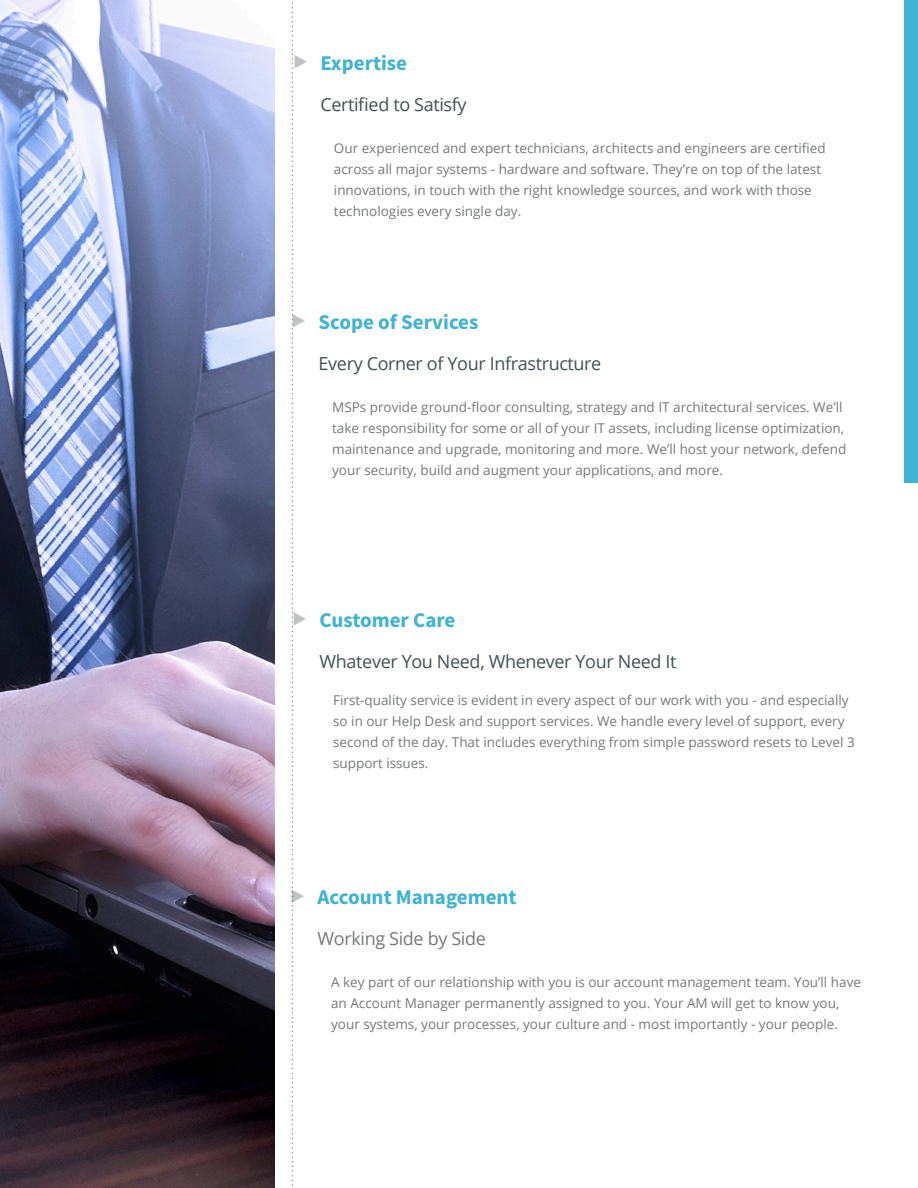
<style>
.page{position:relative;width:918px;height:1188px;background:#fff}
.page>*{position:absolute;margin:0;border:0;box-sizing:border-box;transform-origin:0 0}
.t1{font:700 21px "Source Sans Pro";color:#40b2d3}
.t2{font:18px "Open Sans";letter-spacing:-.02em;color:#3f5255}
.t3{font:18px "Open Sans";letter-spacing:-.02em;color:#77787c}
.t4{font:13.5px/21px "Open Sans";color:#76787b}
.t5{font:13.5px/21px "Open Sans";color:#77787c}
</style>
<div class="page">
<div style="left:904px;top:0;width:14px;height:483px;background:#40b2d3"></div>
<img style="left:0;top:0;width:274px;height:1188px">
<svg style="left:292px;top:2px;width:15px;height:1184px"></svg>
<p class="t1" style="left:320px;top:49px;width:88px">Expertise</p>
<p class="t2" style="left:320px;top:92px;width:148px">Certified to Satisfy</p>
<p class="t4" style="left:334px;top:137px;width:493px">Our experienced and expert technicians, architects and engineers are certified across all major systems - hardware and software. They’re on top of the latest innovations, in touch with the right knowledge sources, and work with those technologies every single day.</p>
<p class="t1" style="left:319px;top:308px;width:161px">Scope of Services</p>
<p class="t2" style="left:319px;top:351px;width:284px">Every Corner of Your Infrastructure</p>
<p class="t4" style="left:332px;top:396px;width:516px">MSPs provide ground-floor consulting, strategy and IT architectural services. We’ll take responsibility for some or all of your IT assets, including license optimization, maintenance and upgrade, monitoring and more. We’ll host your network, defend your security, build and augment your applications, and more.</p>
<p class="t1" style="left:320px;top:606px;width:137px">Customer Care</p>
<p class="t2" style="left:320px;top:649px;width:358px">Whatever You Need, Whenever Your Need It</p>
<p class="t4" style="left:333px;top:689px;width:523px">First-quality service is evident in every aspect of our work with you - and especially so in our Help Desk and support services. We handle every level of support, every second of the day. That includes everything from simple password resets to Level 3 support issues.</p>
<p class="t1" style="left:318px;top:883px;width:201px">Account Management</p>
<p class="t3" style="left:318px;top:926px;width:170px">Working Side by Side</p>
<p class="t5" style="left:331px;top:971px;width:531px">A key part of our relationship with you is our account management team. You’ll have an Account Manager permanently assigned to you. Your AM will get to know you, your systems, your processes, your culture and - most importantly - your people.</p>
</div>
